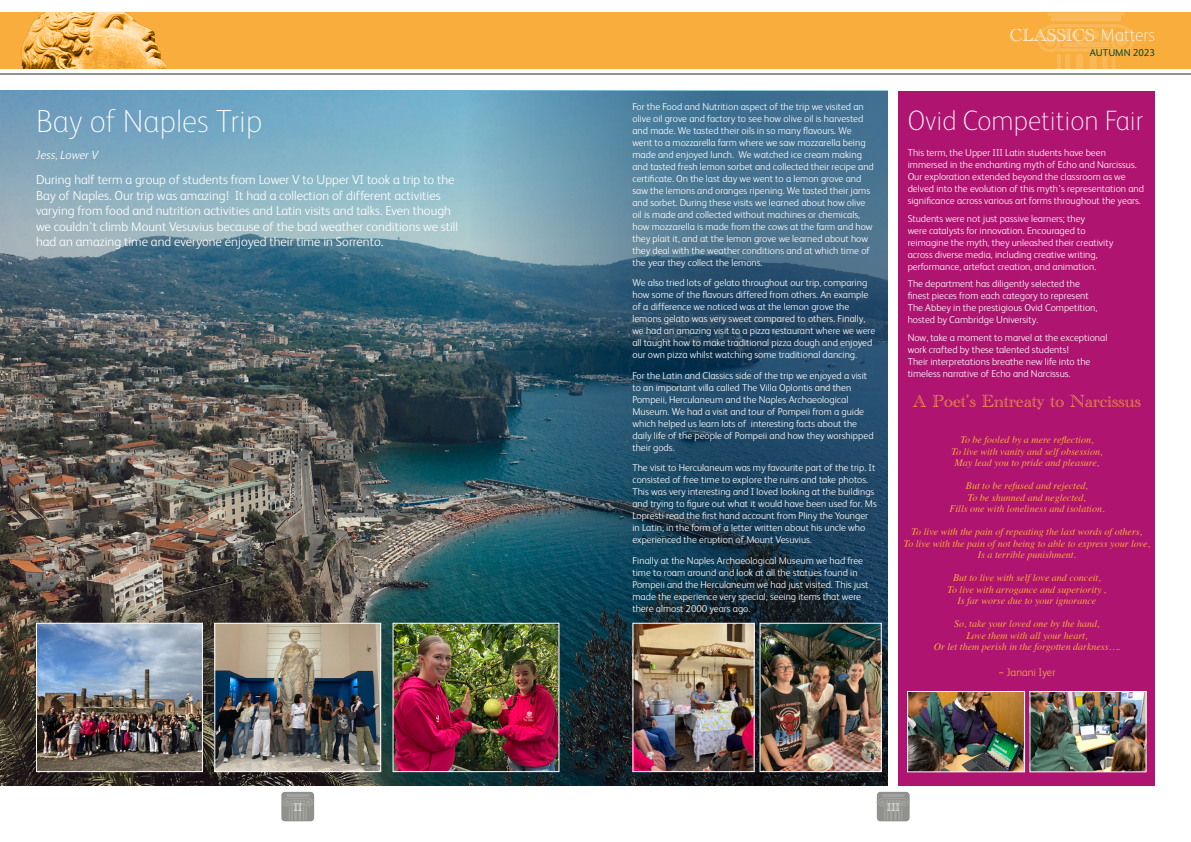
<style>
.page{position:relative;width:1191px;height:842px;background:#fff}
.page>*{position:absolute;margin:0;border:0;box-sizing:border-box;transform-origin:0 0}
.t1{font:100 32px "FS Albert";color:#fff}
.t2{font:100 28px "FS Albert";color:#fff}
.t3{font:18px "Academy Engraved Let Plain";color:#f8ad3c}
.t4{font:18px "Academy Engraved Let Plain";color:#fff}
.t5{font:300 13px/15.6px "FS Albert";color:#fff}
.t6{font:italic 300 12px "FS Albert";color:#fff}
.t7{font:12px "Academy Engraved Let Plain";color:#fff}
.t8{font:300 11px "FS Albert";color:#f8ad3c}
.t9{font:300 10px/12px "FS Albert";color:#fff}
.t10{font:italic 10px/11.5px "Times";color:#f8ad3c;text-align:center}
.t11{font:10px "FS Albert";color:#054d36}
.s1{font-family:"FS Albert";font-weight:100}
</style>
<div class="page">
<img style="left:0;top:91px;width:437px;height:694px">
<div style="left:899px;top:91px;width:256px;height:694px;background:#af1471"></div>
<img style="left:437px;top:91px;width:450px;height:694px">
<img style="left:38px;top:625px;width:163px;height:145px">
<div style="left:36px;top:623px;width:167px;height:149px;border:1px solid #fff"></div>
<img style="left:216px;top:625px;width:163px;height:145px">
<div style="left:214px;top:623px;width:167px;height:149px;border:1px solid #fff"></div>
<img style="left:394px;top:625px;width:163px;height:145px">
<div style="left:392px;top:623px;width:167px;height:149px;border:1px solid #fff"></div>
<img style="left:634px;top:625px;width:118px;height:145px">
<div style="left:632px;top:623px;width:122px;height:149px;border:1px solid #fff"></div>
<img style="left:761px;top:625px;width:118px;height:145px">
<div style="left:759px;top:623px;width:122px;height:149px;border:1px solid #fff"></div>
<img style="left:909px;top:693px;width:114px;height:77px">
<div style="left:907px;top:691px;width:118px;height:81px;border:1px solid #fff"></div>
<img style="left:1031px;top:693px;width:113px;height:77px">
<div style="left:1029px;top:691px;width:117px;height:81px;border:1px solid #fff"></div>
<div style="left:281px;top:792px;width:33px;height:29px;background:#90918d;border-radius:4px"></div>
<svg style="left:283px;top:794px;width:30px;height:26px"></svg>
<div style="left:877px;top:792px;width:32px;height:29px;background:#90918d;border-radius:4px"></div>
<svg style="left:877px;top:794px;width:31px;height:26px"></svg>
<div style="left:0;top:12px;width:1191px;height:57px;background:#f8ad3c"></div>
<img style="left:21px;top:12px;width:102px;height:54px">
<hr style="left:0;top:73px;width:1191px;height:2px;background:#90918d">
<svg style="left:1037px;top:12px;width:98px;height:57px"></svg>
<h1 class="t1" style="left:36px;top:100px;width:228px">Bay of Naples Trip</h1>
<p class="t6" style="left:36px;top:147px;width:64px">Jess, Lower V</p>
<p class="t5" style="left:36px;top:171px;width:423px">During half term a group of students from Lower V to Upper VI took a trip to the Bay of Naples. Our trip was amazing! It had a collection of different activities varying from food and nutrition activities and Latin visits and talks. Even though we couldn’t climb Mount Vesuvius because of the bad weather conditions we still had an amazing time and everyone enjoyed their time in Sorrento.</p>
<p class="t9" style="left:632px;top:100px;width:243px">For the Food and Nutrition aspect of the trip we visited an olive oil grove and factory to see how olive oil is harvested and made. We tasted their oils in so many flavours. We went to a mozzarella farm where we saw mozzarella being made and enjoyed lunch. We watched ice cream making and tasted fresh lemon sorbet and collected their recipe and certificate. On the last day we went to a lemon grove and saw the lemons and oranges ripening. We tasted their jams and sorbet. During these visits we learned about how olive oil is made and collected without machines or chemicals, how mozzarella is made from the cows at the farm and how they plait it, and at the lemon grove we learned about how they deal with the weather conditions and at which time of the year they collect the lemons.</p>
<p class="t9" style="left:632px;top:276px;width:244px">We also tried lots of gelato throughout our trip, comparing how some of the flavours differed from others. An example of a difference we noticed was at the lemon grove the lemons gelato was very sweet compared to others. Finally, we had an amazing visit to a pizza restaurant where we were all taught how to make traditional pizza dough and enjoyed our own pizza whilst watching some traditional dancing.</p>
<p class="t9" style="left:632px;top:369px;width:243px">For the Latin and Classics side of the trip we enjoyed a visit to an important villa called The Villa Oplontis and then Pompeii, Herculaneum and the Naples Archaeological Museum. We had a visit and tour of Pompeii from a guide which helped us learn lots of interesting facts about the daily life of the people of Pompeii and how they worshipped their gods.</p>
<p class="t9" style="left:632px;top:461px;width:246px">The visit to Herculaneum was my favourite part of the trip. It consisted of free time to explore the ruins and take photos.<br>This was very interesting and I loved looking at the buildings and trying to figure out what it would have been used for. Ms Lopresti read the first hand account from Pliny the Younger in Latin, in the form of a letter written about his uncle who experienced the eruption of Mount Vesuvius.</p>
<p class="t9" style="left:632px;top:554px;width:237px">Finally at the Naples Archaeological Museum we had free time to roam around and look at all the statues found in Pompeii and the Herculaneum we had just visited. This just made the experience very special, seeing items that were there almost 2000 years ago.</p>
<h3 class="t4" style="left:1009px;top:22px;width:147px">CLASSICS <span class="s1">Matters</span></h3>
<p class="t11" style="left:1089px;top:46px;width:67px">AUTUMN 2023</p>
<h2 class="t2" style="left:907px;top:102px;width:237px">Ovid Competition Fair</h2>
<p class="t9" style="left:907px;top:146px;width:238px">This term, the Upper III Latin students have been immersed in the enchanting myth of Echo and Narcissus.<br>Our exploration extended beyond the classroom as we delved into the evolution of this myth’s representation and significance across various art forms throughout the years.</p>
<p class="t9" style="left:907px;top:212px;width:207px">Students were not just passive learners; they<br>were catalysts for innovation. Encouraged to reimagine the myth, they unleashed their creativity across diverse media, including creative writing, performance, artefact creation, and animation.</p>
<p class="t9" style="left:907px;top:278px;width:191px">The department has diligently selected the finest pieces from each category to represent The Abbey in the prestigious Ovid Competition, hosted by Cambridge University.</p>
<p class="t9" style="left:907px;top:331px;width:201px">Now, take a moment to marvel at the exceptional work crafted by these talented students!<br>Their interpretations breathe new life into the timeless narrative of Echo and Narcissus.</p>
<h3 class="t3" style="left:913px;top:387px;width:229px">A Poet’s Entreaty to Narcissus</h3>
<p class="t10" style="left:951px;top:434px;width:153px">To be fooled by a mere reflection,<br>To live with vanity and self obsession,<br>May lead you to pride and pleasure,</p>
<p class="t10" style="left:949px;top:480px;width:157px">But to be refused and rejected,<br>To be shunned and neglected,<br>Fills one with loneliness and isolation.</p>
<p class="t10" style="left:903px;top:526px;width:248px">To live with the pain of repeating the last words of others,<br>To live with the pain of not being to able to express your love,<br>Is a terrible punishment.</p>
<p class="t10" style="left:947px;top:572px;width:160px">But to live with self love and conceit,<br>To live with arrogance and superiority ,<br>Is far worse due to your ignorance</p>
<p class="t10" style="left:933px;top:618px;width:188px">So, take your loved one by the hand,<br>Love them with all your heart,<br>Or let them perish in the forgotten darkness….</p>
<p class="t8" style="left:998px;top:665px;width:59px">~ Janani Iyer</p>
<p class="t7" style="left:293px;top:798px;width:10px">II</p>
<p class="t7" style="left:886px;top:798px;width:14px">III</p>
</div>
